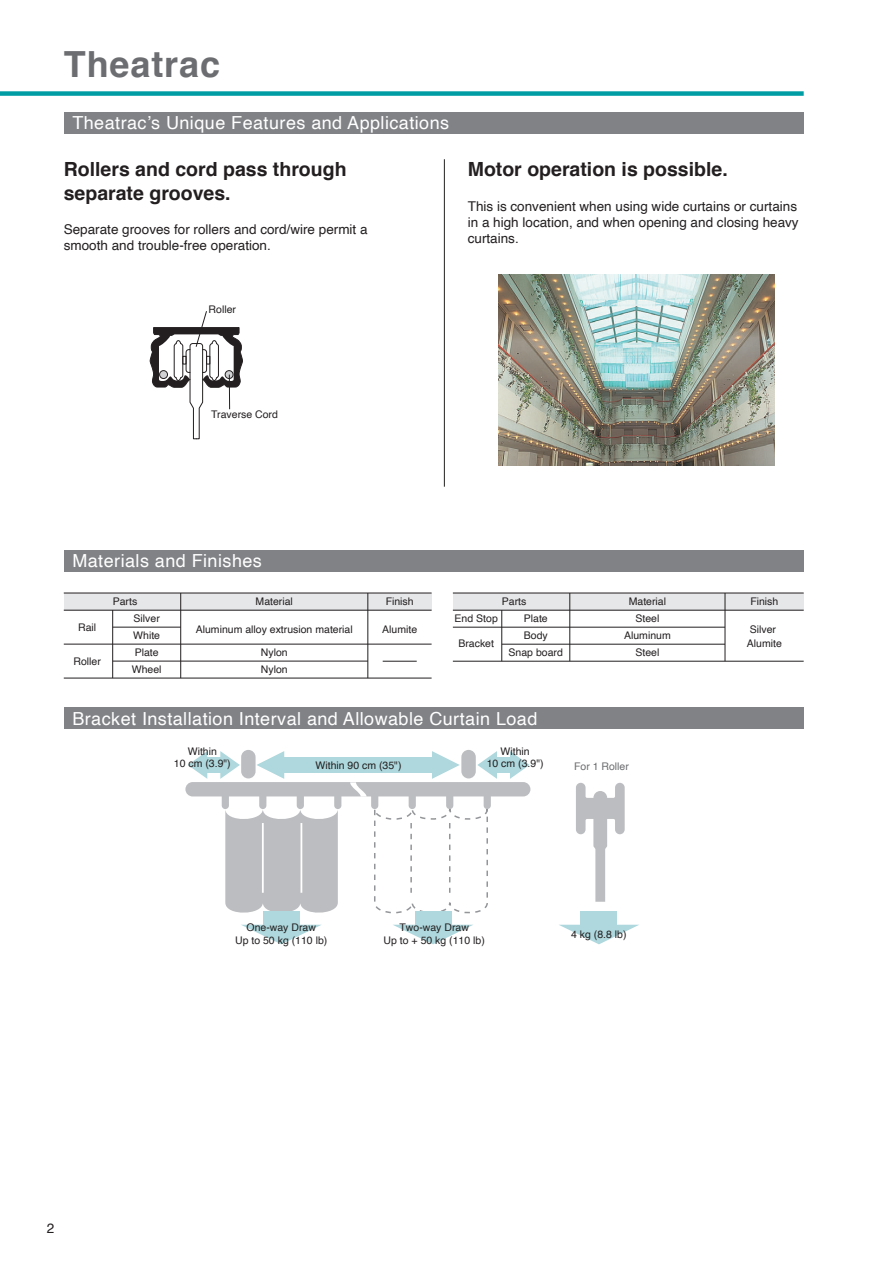
<style>
.page{position:relative;width:893px;height:1263px;background:#fff}
.page>*{position:absolute;margin:0;border:0;box-sizing:border-box;transform-origin:0 0}
.t1{font:700 36px "Helvetica";letter-spacing:.025em;color:#6c6d70}
.t2{font:700 19.5px/23.4px "Helvetica";color:#231f20}
.t3{font:18px "Helvetica";letter-spacing:.025em;color:#fff}
.t4{font:13.5px/16.2px "Helvetica";color:#231f20;text-align:justify}
.t5{font:10.5px/17px "Helvetica";color:#231f20;text-align:center}
.t6{font:10.5px "Helvetica";color:#6c6d70}
</style>
<div class="page">
<div style="left:64px;top:112px;width:740px;height:21px;background:#808285"></div>
<div style="left:0;top:91px;width:804px;height:5px;background:#009da5"></div>
<div style="left:64px;top:708px;width:740px;height:21px;background:#808285"></div>
<div style="left:453px;top:593px;width:351px;height:17px;background:#e6e7e9"></div>
<div style="left:64px;top:550px;width:740px;height:22px;background:#808285"></div>
<div style="left:64px;top:593px;width:368px;height:17px;background:#e6e7e9"></div>
<hr style="left:64px;top:644px;width:368px;height:1px;background:#231f20">
<hr style="left:113px;top:661px;width:255px;height:1px;background:#231f20">
<hr style="left:113px;top:627px;width:68px;height:1px;background:#231f20">
<hr style="left:180px;top:593px;width:1px;height:85px;background:#231f20">
<hr style="left:112px;top:610px;width:1px;height:68px;background:#231f20">
<hr style="left:368px;top:593px;width:1px;height:85px;background:#231f20">
<hr style="left:383px;top:661px;width:34px;height:1px;background:#231f20">
<hr style="left:453px;top:627px;width:272px;height:1px;background:#231f20">
<hr style="left:502px;top:644px;width:223px;height:1px;background:#231f20">
<hr style="left:570px;top:593px;width:1px;height:68px;background:#231f20">
<hr style="left:501px;top:610px;width:1px;height:51px;background:#231f20">
<hr style="left:725px;top:593px;width:1px;height:68px;background:#231f20">
<img style="left:498px;top:274px;width:277px;height:192px">
<hr style="left:444px;top:159px;width:1px;height:328px;background:#231f20">
<hr style="left:64px;top:610px;width:368px;height:1px;background:#231f20">
<hr style="left:453px;top:610px;width:351px;height:1px;background:#231f20">
<hr style="left:64px;top:678px;width:368px;height:1px;background:#231f20">
<hr style="left:453px;top:661px;width:351px;height:1px;background:#231f20">
<hr style="left:64px;top:593px;width:368px;height:1px;background:#231f20">
<hr style="left:453px;top:593px;width:351px;height:1px;background:#231f20">
<div style="left:185px;top:782px;width:345px;height:14px;background:#bcbdc0;border-radius:7px"></div>
<div style="left:241px;top:750px;width:15px;height:28px;background:#bcbdc0;border-radius:7px"></div>
<div style="left:461px;top:750px;width:15px;height:28px;background:#bcbdc0;border-radius:7px"></div>
<div style="left:273px;top:757px;width:164px;height:15px;background:#aed8dd"></div>
<svg style="left:257px;top:751px;width:27px;height:28px"></svg>
<svg style="left:432px;top:751px;width:28px;height:28px"></svg>
<div style="left:204px;top:757px;width:18px;height:15px;background:#aed8dd"></div>
<svg style="left:188px;top:751px;width:19px;height:28px"></svg>
<svg style="left:220px;top:751px;width:20px;height:28px"></svg>
<div style="left:493px;top:757px;width:21px;height:15px;background:#aed8dd"></div>
<svg style="left:477px;top:751px;width:20px;height:28px"></svg>
<svg style="left:510px;top:751px;width:20px;height:28px"></svg>
<div style="left:222px;top:786px;width:7px;height:23px;background:#bcbdc0;border-radius:4px"></div>
<div style="left:259px;top:786px;width:7px;height:23px;background:#bcbdc0;border-radius:4px"></div>
<div style="left:297px;top:786px;width:7px;height:23px;background:#bcbdc0;border-radius:4px"></div>
<div style="left:334px;top:786px;width:7px;height:23px;background:#bcbdc0;border-radius:4px"></div>
<svg style="left:350px;top:782px;width:17px;height:14px"></svg>
<svg style="left:225px;top:810px;width:113px;height:103px;background:#c2c3c6"></svg>
<hr style="left:262px;top:823px;width:2px;height:70px;background:#fff">
<hr style="left:300px;top:823px;width:2px;height:70px;background:#fff">
<div style="left:263px;top:911px;width:37px;height:22px;background:#aed8dd"></div>
<svg style="left:242px;top:925px;width:79px;height:19px"></svg>
<div style="left:484px;top:786px;width:7px;height:23px;background:#bcbdc0;border-radius:4px"></div>
<div style="left:446px;top:786px;width:7px;height:23px;background:#bcbdc0;border-radius:4px"></div>
<div style="left:409px;top:786px;width:7px;height:23px;background:#bcbdc0;border-radius:4px"></div>
<div style="left:371px;top:786px;width:7px;height:23px;background:#bcbdc0;border-radius:4px"></div>
<svg style="left:373px;top:807px;width:116px;height:109px"></svg>
<div style="left:415px;top:911px;width:36px;height:22px;background:#aed8dd"></div>
<svg style="left:393px;top:925px;width:80px;height:19px"></svg>
<div style="left:581px;top:911px;width:36px;height:22px;background:#aed8dd"></div>
<svg style="left:559px;top:925px;width:80px;height:19px"></svg>
<svg style="left:576px;top:783px;width:49px;height:119px"></svg>
<svg style="left:149px;top:311px;width:94px;height:128px"></svg>
<h1 class="t1" style="left:64px;top:35px;width:158px">Theatrac</h1>
<h3 class="t3" style="left:72px;top:109px;width:378px">Theatrac’s Unique Features and Applications</h3>
<h2 class="t2" style="left:64px;top:158px;width:284px">Rollers and cord pass through separate grooves.</h2>
<p class="t4" style="left:64px;top:221px;width:305px">Separate grooves for rollers and cord/wire permit a smooth and trouble-free operation.</p>
<h2 class="t2" style="left:468px;top:158px;width:262px">Motor operation is possible.</h2>
<p class="t4" style="left:468px;top:198px;width:332px">This is convenient when using wide curtains or curtains in a high location, and when opening and closing heavy curtains.</p>
<p class="t5" style="left:209px;top:301px;width:29px">Roller</p>
<p class="t5" style="left:211px;top:406px;width:68px">Traverse Cord</p>
<h3 class="t3" style="left:72px;top:547px;width:191px">Materials and Finishes</h3>
<p class="t5" style="left:113px;top:593px;width:26px">Parts</p>
<p class="t5" style="left:256px;top:593px;width:39px">Material</p>
<p class="t5" style="left:386px;top:593px;width:30px">Finish</p>
<p class="t5" style="left:502px;top:593px;width:26px">Parts</p>
<p class="t5" style="left:629px;top:593px;width:39px">Material</p>
<p class="t5" style="left:750px;top:593px;width:30px">Finish</p>
<p class="t5" style="left:78px;top:619px;width:20px">Rail</p>
<p class="t5" style="left:73px;top:653px;width:29px">Roller</p>
<p class="t5" style="left:455px;top:610px;width:45px">End Stop</p>
<p class="t5" style="left:458px;top:635px;width:37px">Bracket</p>
<p class="t5" style="left:132px;top:610px;width:31px;text-align:left">Silver<br>White<br>Plate<br>Wheel</p>
<p class="t5" style="left:382px;top:621px;width:37px">Alumite</p>
<p class="t5" style="left:624px;top:610px;width:48px">Steel<br>Aluminum<br>Steel</p>
<p class="t5" style="left:509px;top:610px;width:56px">Plate<br>Body<br>Snap board</p>
<p class="t5" style="left:747px;top:622px;width:37px;line-height:13.8px;text-align:left">Silver<br>Alumite</p>
<p class="t5" style="left:196px;top:621px;width:158px">Aluminum alloy extrusion material</p>
<p class="t5" style="left:261px;top:644px;width:28px;text-align:left">Nylon<br>Nylon</p>
<h3 class="t3" style="left:72px;top:704px;width:466px">Bracket Installation Interval and Allowable Curtain Load</h3>
<p class="t5" style="left:174px;top:746px;width:58px;line-height:12px">Within<br>10 cm (3.9")</p>
<p class="t5" style="left:487px;top:746px;width:58px;line-height:12px">Within<br>10 cm (3.9")</p>
<p class="t5" style="left:316px;top:757px;width:87px">Within 90 cm (35")</p>
<p class="t6" style="left:574px;top:758px;width:56px">For 1 Roller</p>
<p class="t5" style="left:235px;top:922px;width:94px;line-height:12.6px">One-way Draw<br>Up to 50 kg (110 lb)</p>
<p class="t5" style="left:384px;top:922px;width:103px;line-height:12.6px">Two-way Draw<br>Up to + 50 kg (110 lb)</p>
<p class="t5" style="left:571px;top:926px;width:57px">4 kg (8.8 lb)</p>
<p class="t4" style="left:47px;top:1221px;width:9px">2</p>
</div>
